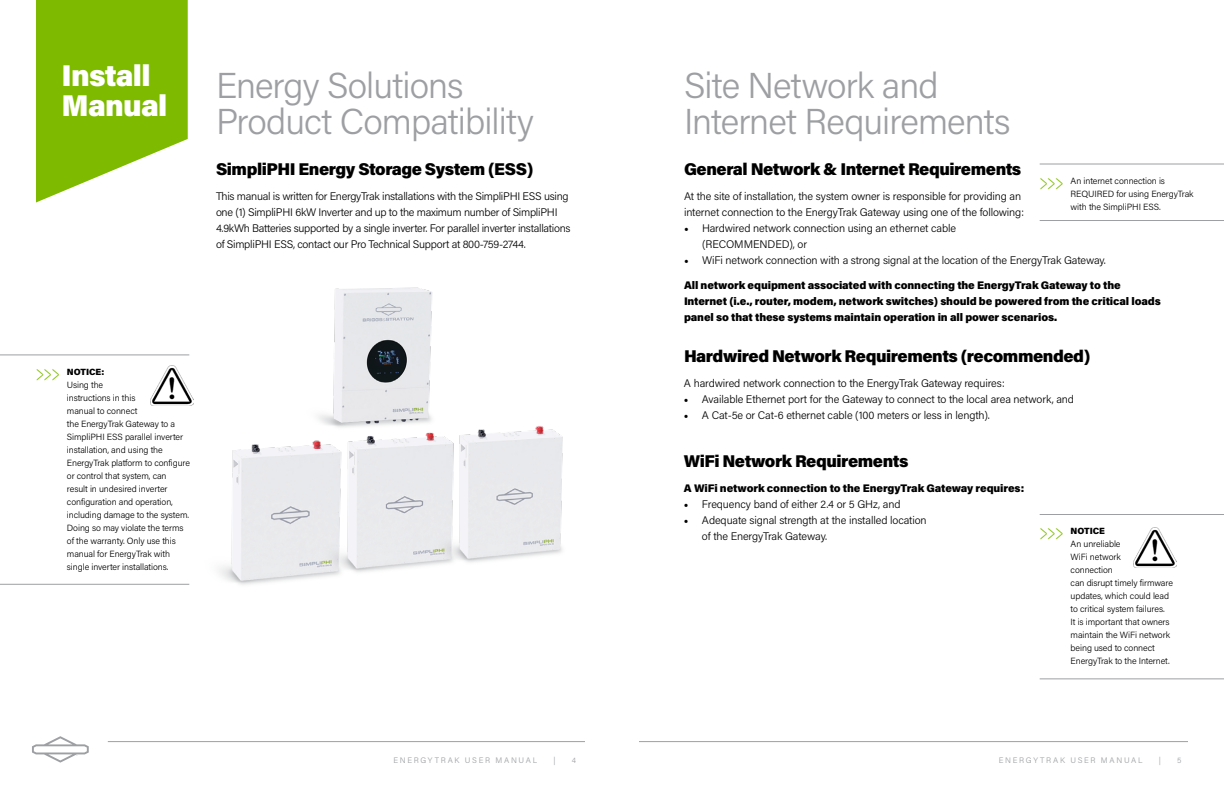
<style>
.page{position:relative;width:1224px;height:792px;background:#fff}
.page>*{position:absolute;margin:0;border:0;box-sizing:border-box;transform-origin:0 0}
.t1{font:300 36px/36px "Acumin Pro";letter-spacing:-.025em;color:#9d9fa2}
.t2{font:900 30px/30px "Acumin Pro";letter-spacing:-.025em;color:#fff}
.t3{font:24px "Colonna";color:#7ebb00;scale:.5 1}
.t4{font:900 17px "Acumin Pro";letter-spacing:-.025em;color:#000}
.t5{font:300 11px/16px "Acumin Pro";letter-spacing:-.015em;color:#000}
.t6{font:900 11px/16px "Acumin Pro";letter-spacing:-.01em;color:#000}
.t7{font:300 9px/13px "Acumin Pro";letter-spacing:-.01em;color:#000}
.t8{font:900 9px "Acumin Pro";letter-spacing:-.01em;color:#000}
.t9{font:300 8px "Acumin Pro";letter-spacing:.215em;color:#9d9fa2}
.s1{font-family:"Minion Pro";font-weight:400;font-size:12px}
</style>
<div class="page">
<svg style="left:32px;top:736px;width:57px;height:27px"></svg>
<hr style="left:108px;top:741px;width:477px;height:1px;background:#9d9fa2">
<img style="left:186px;top:287px;width:377px;height:298px">
<svg style="left:36px;top:0;width:152px;height:202px"></svg>
<hr style="left:0;top:355px;width:189px;height:1px;background:#9d9fa2">
<hr style="left:0;top:584px;width:189px;height:1px;background:#9d9fa2">
<hr style="left:1040px;top:164px;width:184px;height:1px;background:#9d9fa2">
<hr style="left:1040px;top:220px;width:184px;height:1px;background:#9d9fa2">
<hr style="left:1040px;top:514px;width:184px;height:1px;background:#9d9fa2">
<hr style="left:1040px;top:679px;width:184px;height:1px;background:#9d9fa2">
<img style="left:150px;top:365px;width:44px;height:41px">
<img style="left:1134px;top:527px;width:43px;height:41px">
<hr style="left:639px;top:741px;width:549px;height:1px;background:#9d9fa2">
<h2 class="t2" style="left:62px;top:59px;width:107px">Install<br>Manual</h2>
<h1 class="t1" style="left:216px;top:66px;width:320px">Energy Solutions<br>Product Compatibility</h1>
<h3 class="t4" style="left:216px;top:157px;width:319px">SimpliPHI Energy Storage System (ESS)</h3>
<p class="t5" style="left:216px;top:188px;width:356px">This manual is written for EnergyTrak installations with the SimpliPHI ESS using one (1) SimpliPHI 6kW Inverter and up to the maximum number of SimpliPHI 4.9kWh Batteries supported by a single inverter. For parallel inverter installations of SimpliPHI ESS, contact our Pro Technical Support at 800-759-2744.</p>
<h3 class="t3" style="left:36px;top:357px;width:49px">&gt;&gt;&gt;</h3>
<p class="t8" style="left:67px;top:365px;width:39px">NOTICE:</p>
<p class="t7" style="left:67px;top:378px;width:125px">Using the<br>instructions in this<br>manual to connect<br>the EnergyTrak Gateway to a<br>SimpliPHI ESS parallel inverter installation, and using the<br>EnergyTrak platform to configure or control that system, can<br>result in undesired inverter configuration and operation, including damage to the system.<br>Doing so may violate the terms of the warranty. Only use this manual for EnergyTrak with single inverter installations.</p>
<p class="t9" style="left:393px;top:754px;width:145px">ENERGYTRAK USER MANUAL</p>
<p class="t9" style="left:553px;top:754px;width:4px">|</p>
<p class="t9" style="left:572px;top:754px;width:6px">4</p>
<h1 class="t1" style="left:684px;top:66px;width:328px">Site Network and<br>Internet Requirements</h1>
<h3 class="t4" style="left:684px;top:157px;width:339px">General Network &amp; Internet Requirements</h3>
<p class="t5" style="left:684px;top:188px;width:341px">At the site of installation, the system owner is responsible for providing an internet connection to the EnergyTrak Gateway using one of the following:</p>
<p class="t5" style="left:702px;top:220px;width:256px;text-indent:-18px"><span class="s1">•</span> Hardwired network connection using an ethernet cable (RECOMMENDED), or</p>
<p class="t5" style="left:684px;top:252px;width:424px"><span class="s1">•</span> WiFi network connection with a strong signal at the location of the EnergyTrak Gateway.</p>
<p class="t6" style="left:684px;top:277px;width:478px">All network equipment associated with connecting the EnergyTrak Gateway to the<br>Internet (i.e., router, modem, network switches) should be powered from the critical loads panel so that these systems maintain operation in all power scenarios.</p>
<h3 class="t4" style="left:684px;top:344px;width:408px">Hardwired Network Requirements (recommended)</h3>
<p class="t5" style="left:684px;top:375px;width:322px">A hardwired network connection to the EnergyTrak Gateway requires:</p>
<p class="t5" style="left:684px;top:391px;width:392px"><span class="s1">•</span> Available Ethernet port for the Gateway to connect to the local area network, and</p>
<p class="t5" style="left:684px;top:407px;width:307px"><span class="s1">•</span> A Cat-5e or Cat-6 ethernet cable (100 meters or less in length).</p>
<h3 class="t4" style="left:684px;top:449px;width:226px">WiFi Network Requirements</h3>
<p class="t6" style="left:684px;top:480px;width:342px">A WiFi network connection to the EnergyTrak Gateway requires:</p>
<p class="t5" style="left:684px;top:496px;width:218px"><span class="s1">•</span> Frequency band of either 2.4 or 5 GHz, and</p>
<p class="t5" style="left:702px;top:512px;width:226px;text-indent:-18px"><span class="s1">•</span> Adequate signal strength at the installed location of the EnergyTrak Gateway.</p>
<p class="t7" style="left:1071px;top:174px;width:124px">An internet connection is<br>REQUIRED for using EnergyTrak with the SimpliPHI ESS.</p>
<h3 class="t3" style="left:1040px;top:166px;width:49px">&gt;&gt;&gt;</h3>
<h3 class="t3" style="left:1040px;top:516px;width:49px">&gt;&gt;&gt;</h3>
<p class="t8" style="left:1071px;top:525px;width:36px">NOTICE</p>
<p class="t7" style="left:1071px;top:537px;width:104px">An unreliable<br>WiFi network<br>connection<br>can disrupt timely firmware updates, which could lead to critical system failures.<br>It is important that owners maintain the WiFi network being used to connect<br>EnergyTrak to the Internet.</p>
<p class="t9" style="left:999px;top:754px;width:145px">ENERGYTRAK USER MANUAL</p>
<p class="t9" style="left:1159px;top:754px;width:4px">|</p>
<p class="t9" style="left:1177px;top:754px;width:6px">5</p>
</div>
